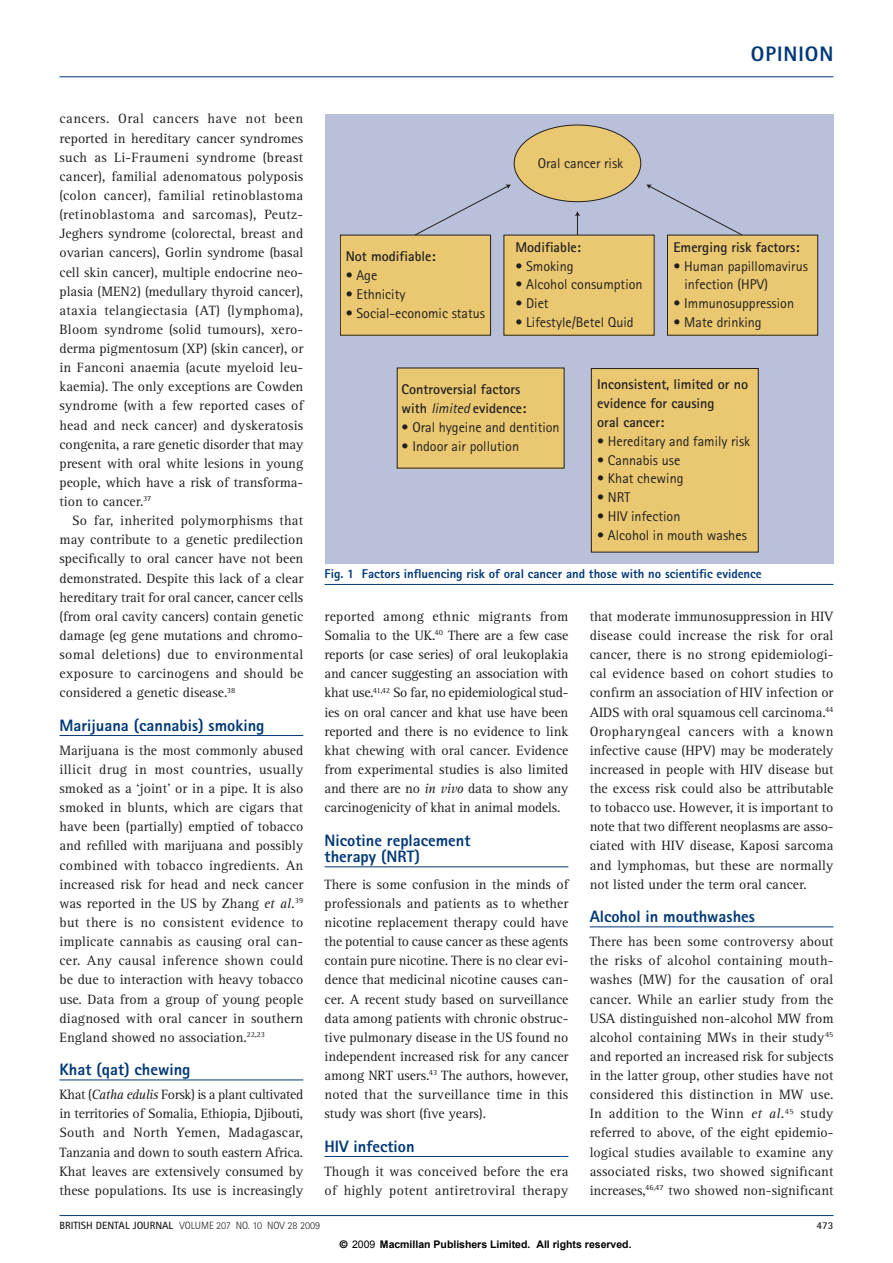
<style>
.page{position:relative;width:893px;height:1263px;background:#fff}
.page>*{position:absolute;margin:0;border:0;box-sizing:border-box;transform-origin:0 0}
.t1{font:800 21px "Rotis Sans Serif";letter-spacing:.045em;color:#003876}
.t2{font:800 16.5px/16.5px "Rotis Sans Serif";color:#003876}
.t3{font:14.1px/18.9px "Rotis Sans Serif";color:#231f20}
.t4{font:700 14.1px/18.9px "Rotis Sans Serif";color:#231f20}
.t5{font:13.95px/19.2px "Rotis Serif";color:#231f20;text-align:justify}
.t6{font:13.95px/19.2px "Rotis Serif";letter-spacing:.02em;color:#231f20}
.t7{font:800 12.75px "Rotis Sans Serif";color:#003876}
.t8{font:700 10.5px "Arial";color:#000}
.t9{font:300 10.5px "Rotis Sans Serif";color:#231f20}
.t10{font:700 10.5px "Rotis Sans Serif";color:#231f20}
.s1{font-style:italic}
.s2{font-weight:400;font-style:italic}
.s3{font-weight:700}
.s4{font-family:"Helvetica"}
.s5{font-weight:400}
</style>
<div class="page">
<hr style="left:59px;top:76px;width:774px;height:1px;background:#003876">
<hr style="left:325px;top:866px;width:243px;height:1px;background:#003876">
<hr style="left:325px;top:1156px;width:243px;height:1px;background:#003876">
<hr style="left:590px;top:927px;width:243px;height:1px;background:#003876">
<hr style="left:59px;top:735px;width:244px;height:1px;background:#003876">
<hr style="left:59px;top:1080px;width:244px;height:1px;background:#003876">
<div style="left:325px;top:114px;width:508px;height:449px;background:#b9c0d9"></div>
<div style="left:397px;top:368px;width:167px;height:100px;background:#e9c871"></div>
<div style="left:591px;top:369px;width:167px;height:183px;background:#e9c871"></div>
<div style="left:591px;top:368px;width:167px;height:184px;border:1px solid #231f20"></div>
<div style="left:514px;top:125px;width:127px;height:77px;background:#e9c871;border-radius:50%"></div>
<div style="left:340px;top:235px;width:150px;height:100px;background:#e9c871"></div>
<div style="left:340px;top:235px;width:151px;height:101px;border:1px solid #231f20"></div>
<div style="left:504px;top:235px;width:150px;height:100px;background:#e9c871"></div>
<div style="left:504px;top:235px;width:150px;height:101px;border:1px solid #231f20"></div>
<div style="left:667px;top:235px;width:151px;height:100px;background:#e9c871"></div>
<div style="left:667px;top:235px;width:151px;height:101px;border:1px solid #231f20"></div>
<svg style="left:414px;top:184px;width:97px;height:52px"></svg>
<svg style="left:646px;top:184px;width:97px;height:52px"></svg>
<svg style="left:575px;top:211px;width:5px;height:24px"></svg>
<hr style="left:325px;top:584px;width:508px;height:1px;background:#003876">
<hr style="left:59px;top:1215px;width:774px;height:1px;background:#003876">
<h1 class="t1" style="left:751px;top:47px;width:84px">OPINION</h1>
<p class="t5" style="left:59px;top:110px;width:245px">cancers. Oral cancers have not been reported in hereditary cancer syndromes such as Li-Fraumeni syndrome (breast cancer), familial adenomatous polyposis (colon cancer), familial retinoblastoma (retinoblastoma and sarcomas), Peutz-Jeghers syndrome (colorectal, breast and ovarian cancers), Gorlin syndrome (basal cell skin cancer), multiple endocrine neo&shy;plasia (MEN2) (medullary thyroid cancer), ataxia telangiectasia (AT) (lymphoma), Bloom syndrome (solid tumours), xero&shy;derma pigmentosum (XP) (skin cancer), or in Fanconi anaemia (acute myeloid leu&shy;kaemia). The only exceptions are Cowden syndrome (with a few reported cases of head and neck cancer) and dyskeratosis congenita, a rare genetic disorder that may present with oral white lesions in young people, which have a risk of transforma&shy;tion to cancer.<sup>37</sup></p>
<p class="t5" style="left:59px;top:512px;width:245px;text-indent:13px">So far, inherited polymorphisms that may contribute to a genetic predilection specifically to oral cancer have not been demonstrated. Despite this lack of a clear hereditary trait for oral cancer, cancer cells (from oral cavity cancers) contain genetic damage (eg gene mutations and chromo&shy;somal deletions) due to environmental exposure to carcinogens and should be considered a genetic disease.<sup>38</sup></p>
<p class="t2" style="left:59px;top:719px;width:206px">Marijuana (cannabis) smoking</p>
<p class="t5" style="left:59px;top:742px;width:245px">Marijuana is the most commonly abused illicit drug in most countries, usually smoked as a ‘joint’ or in a pipe. It is also smoked in blunts, which are cigars that have been (partially) emptied of tobacco and refilled with marijuana and possibly combined with tobacco ingredients. An increased risk for head and neck cancer was reported in the US by Zhang <span class="s1">et al.</span><sup>39 </sup>but there is no consistent evidence to implicate cannabis as causing oral can&shy;cer. Any causal inference shown could be due to interaction with heavy tobacco use. Data from a group of young people diagnosed with oral cancer in southern England showed no association.<sup>22,23</sup></p>
<p class="t2" style="left:59px;top:1063px;width:133px">Khat (qat) chewing</p>
<p class="t5" style="left:59px;top:1086px;width:245px">Khat (<span class="s1">Catha edulis</span> Forsk) is a plant cultivated in territories of Somalia, Ethiopia, Djibouti, South and North Yemen, Madagascar, Tanzania and down to south eastern Africa.<br>Khat leaves are extensively consumed by these populations. Its use is increasingly</p>
<p class="t4" style="left:346px;top:248px;width:91px">Not modifiable:</p>
<p class="t3" style="left:346px;top:267px;width:33px">• Age</p>
<p class="t3" style="left:346px;top:286px;width:61px">• Ethnicity</p>
<p class="t3" style="left:346px;top:305px;width:141px">• Social-economic status</p>
<p class="t3" style="left:538px;top:155px;width:87px">Oral cancer risk</p>
<p class="t4" style="left:515px;top:239px;width:67px">Modifiable:</p>
<p class="t3" style="left:515px;top:258px;width:60px">• Smoking</p>
<p class="t3" style="left:515px;top:277px;width:129px">• Alcohol consumption</p>
<p class="t3" style="left:515px;top:295px;width:35px">• Diet</p>
<p class="t3" style="left:515px;top:314px;width:120px">• Lifestyle/Betel Quid</p>
<p class="t4" style="left:673px;top:239px;width:128px">Emerging risk factors:</p>
<p class="t3" style="left:684px;top:258px;width:125px;text-indent:-11px">• Human papillomavirus infection (HPV)</p>
<p class="t3" style="left:673px;top:295px;width:122px">• Immunosuppression</p>
<p class="t3" style="left:673px;top:314px;width:90px">• Mate drinking</p>
<p class="t4" style="left:402px;top:381px;width:126px">Controversial factors with <span class="s2">limited</span> evidence:</p>
<p class="t3" style="left:402px;top:419px;width:160px">• Oral hygeine and dentition</p>
<p class="t3" style="left:402px;top:438px;width:119px">• Indoor air pollution</p>
<p class="t4" style="left:597px;top:376px;width:152px">Inconsistent, limited or no evidence for causing<br>oral cancer:</p>
<p class="t3" style="left:597px;top:433px;width:155px">• Hereditary and family risk</p>
<p class="t3" style="left:597px;top:452px;width:85px">• Cannabis use</p>
<p class="t3" style="left:597px;top:471px;width:88px">• Khat chewing</p>
<p class="t3" style="left:597px;top:489px;width:34px">• NRT</p>
<p class="t3" style="left:597px;top:508px;width:85px">• HIV infection</p>
<p class="t3" style="left:597px;top:527px;width:151px">• Alcohol in mouth washes</p>
<p class="t7" style="left:325px;top:569px;width:439px">Fig. 1 Factors influencing risk of oral cancer and those with no scientific evidence</p>
<p class="t5" style="left:325px;top:608px;width:245px">reported among ethnic migrants from Somalia to the UK.<sup>40</sup> There are a few case reports (or case series) of oral leukoplakia and cancer suggesting an association with khat use.<sup>41,42</sup> So far, no epidemiological stud&shy;ies on oral cancer and khat use have been reported and there is no evidence to link khat chewing with oral cancer. Evidence from experimental studies is also limited and there are no <span class="s1">in vivo</span> data to show any carcinogenicity of khat in animal models.</p>
<p class="t2" style="left:325px;top:834px;width:148px">Nicotine replacement therapy (NRT)</p>
<p class="t5" style="left:325px;top:876px;width:245px">There is some confusion in the minds of professionals and patients as to whether nicotine replacement therapy could have the potential to cause cancer as these agents contain pure nicotine. There is no clear evi&shy;dence that medicinal nicotine causes can&shy;cer. A recent study based on surveillance data among patients with chronic obstruc&shy;tive pulmonary disease in the US found no independent increased risk for any cancer among NRT users.<sup>43</sup> The authors, however, noted that the surveillance time in this study was short (five years).</p>
<p class="t2" style="left:325px;top:1140px;width:92px">HIV infection</p>
<p class="t6" style="left:325px;top:1163px;width:245px">Though it was conceived before the era of highly potent antiretroviral therapy</p>
<p class="t5" style="left:590px;top:608px;width:245px">that moderate immunosuppression in HIV disease could increase the risk for oral cancer, there is no strong epidemiologi&shy;cal evidence based on cohort studies to confirm an association of HIV infection or AIDS with oral squamous cell carcinoma.<sup>44<br></sup>Oropharyngeal cancers with a known infective cause (HPV) may be moderately increased in people with HIV disease but the excess risk could also be attributable to tobacco use. However, it is important to note that two different neoplasms are asso&shy;ciated with HIV disease, Kaposi sarcoma and lymphomas, but these are normally not listed under the term oral cancer.</p>
<p class="t2" style="left:590px;top:910px;width:167px">Alcohol in mouthwashes</p>
<p class="t5" style="left:590px;top:933px;width:245px">There has been some controversy about the risks of alcohol containing mouth&shy;washes (MW) for the causation of oral cancer. While an earlier study from the USA distinguished non-alcohol MW from alcohol containing MWs in their study<sup>45 </sup>and reported an increased risk for subjects in the latter group, other studies have not considered this distinction in MW use.<br>In addition to the Winn <span class="s1">et al.</span><sup>45</sup> study referred to above, of the eight epidemio&shy;logical studies available to examine any associated risks, two showed significant increases,<sup>46,47</sup> two showed non-significant</p>
<p class="t9" style="left:59px;top:1221px;width:262px"><span class="s3">BRITISH DENTAL JOURNAL</span> VOLUME 207 NO. 10 NOV 28 2009</p>
<p class="t10" style="left:816px;top:1221px;width:18px">473</p>
<p class="t8" style="left:340px;top:1237px;width:293px"><span class="s4">©</span> <span class="s5">2009</span> Macmillan Publishers Limited. All rights reserved.</p>
</div>
